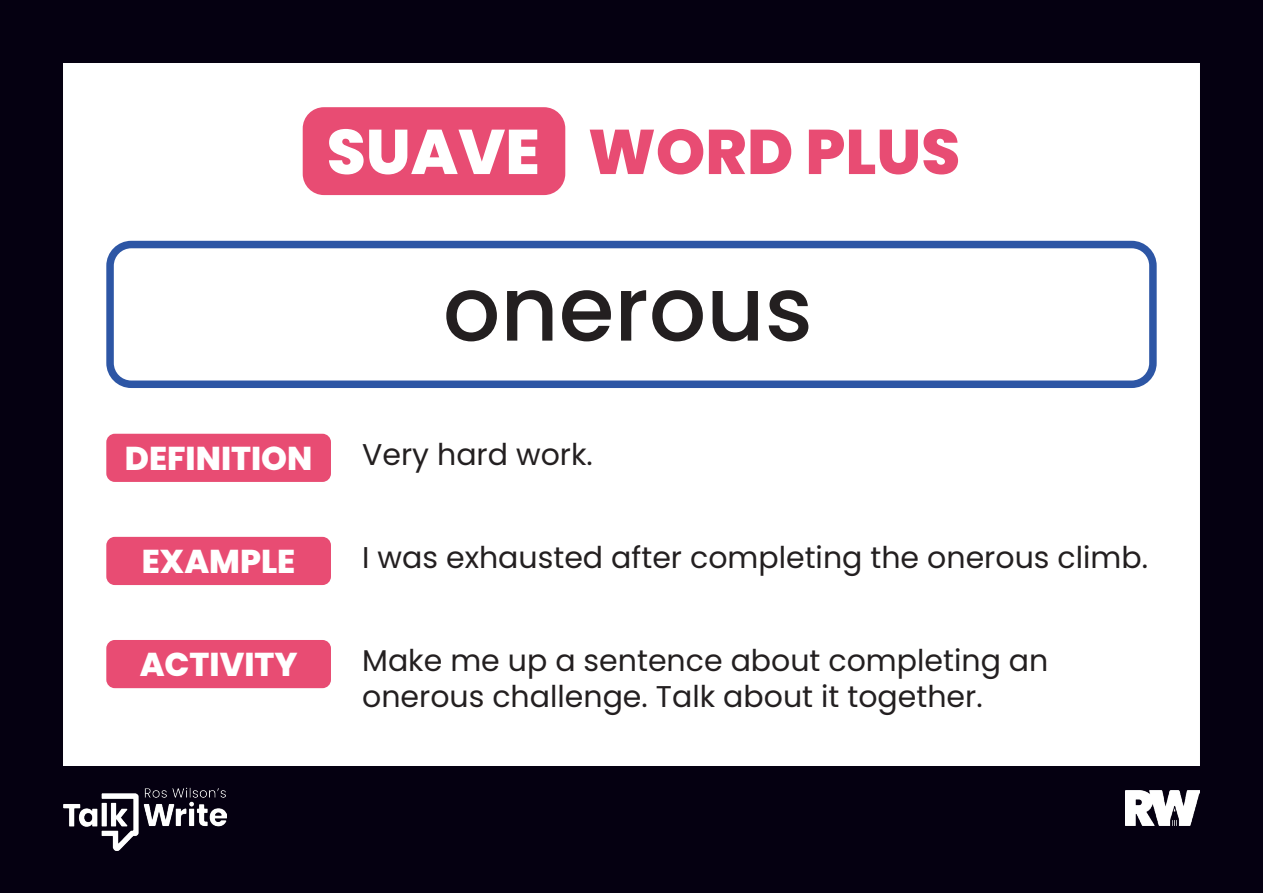
<style>
.page{position:relative;width:1263px;height:893px;background:#fff}
.page>*{position:absolute;margin:0;border:0;box-sizing:border-box;transform-origin:0 0}
.t1{font:500 90px "Poppins";color:#231f20}
.t2{font:800 63px "Poppins";color:#e84c73}
.t3{font:800 33px "Poppins";color:#fff}
.t4{font:30px/36px "Poppins";color:#231f20}
.s1{color:#fff}
</style>
<div class="page">
<div style="left:0;top:0;width:1263px;height:893px;border:63px solid #050011"></div>
<div style="left:303px;top:107px;width:262px;height:88px;background:#e84c73;border-radius:21px"></div>
<div style="left:0;top:766px;width:1263px;height:127px;background:#050011"></div>
<img style="left:1125px;top:790px;width:74px;height:36px">
<div style="left:106px;top:241px;width:1051px;height:147px;border:8px solid #2d56a5;border-radius:21px"></div>
<div style="left:106px;top:434px;width:225px;height:48px;background:#e84c73;border-radius:9px"></div>
<div style="left:106px;top:537px;width:225px;height:48px;background:#e84c73;border-radius:9px"></div>
<div style="left:106px;top:640px;width:225px;height:48px;background:#e84c73;border-radius:9px"></div>
<img style="left:64px;top:787px;width:163px;height:64px">
<h2 class="t2" style="left:327px;top:115px;width:635px"><span class="s1">SUAVE</span> WORD PLUS</h2>
<p class="t3" style="left:125px;top:439px;width:189px">DEFINITION</p>
<p class="t3" style="left:142px;top:543px;width:155px">EXAMPLE</p>
<p class="t1" style="left:443px;top:257px;width:371px">onerous</p>
<p class="t4" style="left:362px;top:437px;width:232px">Very hard work.</p>
<p class="t4" style="left:362px;top:540px;width:787px">I was exhausted after completing the onerous climb.</p>
<p class="t3" style="left:140px;top:646px;width:159px">ACTIVITY</p>
<p class="t4" style="left:362px;top:643px;width:688px">Make me up a sentence about completing an onerous challenge. Talk about it together.</p>
</div>
